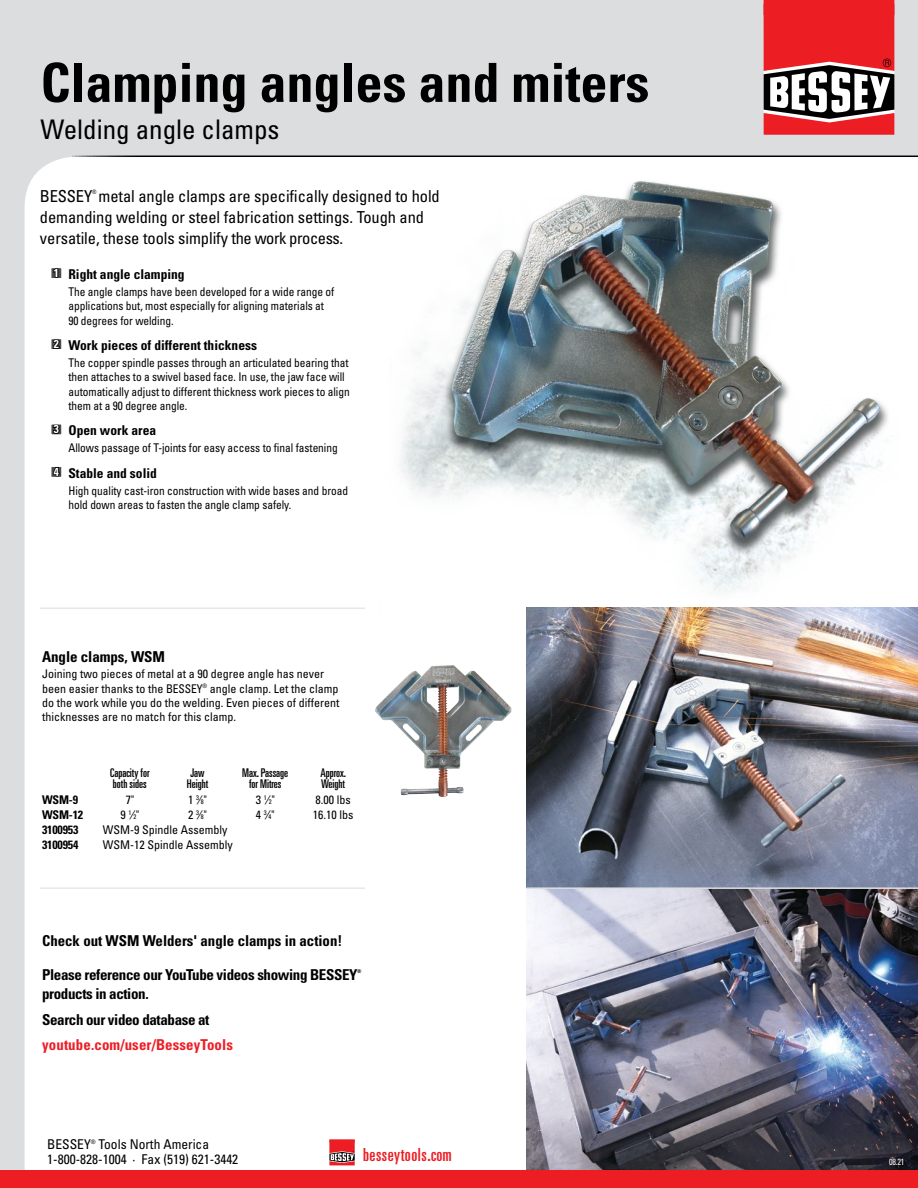
<style>
.page{position:relative;width:918px;height:1188px;background:#fff}
.page>*{position:absolute;margin:0;border:0;box-sizing:border-box;transform-origin:0 0}
.t1{font:700 condensed 54px "Univers LT";color:#000}
.t2{font:condensed 27px "Univers LT";color:#000}
.t3{font:ultra-condensed 18px "Univers LT";letter-spacing:.03em;color:#ed1d24}
.t4{font:condensed 16.5px/21px "Univers LT";letter-spacing:-.005em;color:#000}
.t5{font:700 condensed 15px/26.2px "Univers LT";letter-spacing:-.025em;color:#000}
.t6{font:700 condensed 15px "Univers LT";color:#000}
.t7{font:700 condensed 15px "Univers LT";letter-spacing:.01em;color:#ed1d24}
.t8{font:700 condensed 15px "Univers LT";letter-spacing:-.005em;color:#000}
.t9{font:700 condensed 13.5px "Univers LT";color:#000}
.t10{font:condensed 13.5px/15px "Univers LT";color:#000}
.t11{font:condensed 12px/14.2px "Univers LT";letter-spacing:-.005em;color:#000;scale:.95 1}
.t12{font:condensed 12px/14.2px "Univers LT";letter-spacing:-.005em;color:#000}
.t13{font:ultra-condensed 12px/10.5px "Univers LT";color:#000}
.t14{font:700 condensed 12px "Univers LT";letter-spacing:-.015em;color:#000}
.t15{font:condensed 9px "Univers LT";color:#fff;scale:.9 1}
.t16{font:condensed 6.15px "Univers LT";color:#000;scale:.9 1}
.t17{font:700 condensed 5.25px "Univers LT";color:#000}
.s1{font-family:"Univers";font-size:11.55px;color:#fff}
.s2{font-size:6.6px}
</style>
<div class="page">
<img style="left:0;top:0;width:918px;height:1171px">
<hr style="left:68px;top:156px;width:850px;height:1px;background:#fff">
<div style="left:0;top:1171px;width:918px;height:17px;background:#ed1d24"></div>
<hr style="left:329px;top:1139px;width:26px;height:3px;background:#ed1d24">
<svg style="left:329px;top:1140px;width:26px;height:25px"></svg>
<div style="left:764px;top:0;width:130px;height:15px;background:#ed1d24"></div>
<svg style="left:764px;top:15px;width:130px;height:120px"></svg>
<img style="left:375px;top:665px;width:137px;height:132px">
<div style="left:51px;top:268px;width:11px;height:10px;background:#4d4d4f"></div>
<svg style="left:53px;top:269px;width:6px;height:8px"></svg>
<div style="left:51px;top:267px;width:11px;height:12px;border:1px solid #fff"></div>
<svg style="left:52px;top:338px;width:8px;height:10px"></svg>
<div style="left:51px;top:339px;width:11px;height:11px;border:1px solid #fff"></div>
<svg style="left:52px;top:423px;width:8px;height:10px"></svg>
<div style="left:51px;top:424px;width:11px;height:11px;border:1px solid #fff"></div>
<svg style="left:52px;top:459px;width:9px;height:17px"></svg>
<div style="left:51px;top:466px;width:11px;height:12px;border:1px solid #fff"></div>
<h1 class="t1" style="left:40px;top:50px;width:610px">Clamping angles and miters</h1>
<h2 class="t2" style="left:40px;top:113px;width:241px">Welding angle clamps</h2>
<p class="t16" style="left:92px;top:188px;width:6px">®</p>
<h3 class="t4" style="left:40px;top:207px;width:386px">demanding welding or steel fabrication settings. Tough and versatile, these tools simplify the work process.</h3>
<p class="t9" style="left:54px;top:266px;width:132px"><span class="s1">1</span> Right angle clamping</p>
<p class="t11" style="left:68px;top:285px;width:281px">The angle clamps have been developed for a wide range of applications but, most especially for aligning materials at<br>90 degrees for welding.</p>
<p class="t9" style="left:54px;top:337px;width:205px"><span class="s1">2</span> Work pieces of different thickness</p>
<p class="t11" style="left:68px;top:356px;width:298px">The copper spindle passes through an articulated bearing that then attaches to a swivel based face. In use, the jaw face will automatically adjust to different thickness work pieces to align them at a 90 degree angle.</p>
<p class="t9" style="left:54px;top:422px;width:104px"><span class="s1">3</span> Open work area</p>
<p class="t11" style="left:68px;top:441px;width:285px">Allows passage of T-joints for easy access to final fastening</p>
<p class="t9" style="left:54px;top:464px;width:105px"><span class="s1">4</span> Stable and solid</p>
<p class="t11" style="left:68px;top:483px;width:296px">High quality cast-iron construction with wide bases and broad hold down areas to fasten the angle clamp safely.</p>
<h3 class="t4" style="left:40px;top:186px;width:401px">BESSEY metal angle clamps are specifically designed to hold</h3>
<p class="t8" style="left:42px;top:648px;width:124px">Angle clamps, WSM</p>
<p class="t12" style="left:42px;top:667px;width:299px">Joining two pieces of metal at a 90 degree angle has never been easier thanks to the BESSEY<sup>®</sup> angle clamp. Let the clamp do the work while you do the welding. Even pieces of different thicknesses are no match for this clamp.</p>
<p class="t13" style="left:110px;top:768px;width:41px">Capacity for both sides</p>
<p class="t13" style="left:187px;top:768px;width:23px">Jaw<br>Height</p>
<p class="t13" style="left:242px;top:768px;width:47px;text-align:center">Max. Passage for Mitres</p>
<p class="t13" style="left:321px;top:768px;width:27px">Approx.<br>Weight</p>
<p class="t14" style="left:42px;top:792px;width:37px">WSM-9</p>
<p class="t12" style="left:126px;top:792px;width:10px">7"</p>
<p class="t12" style="left:188px;top:792px;width:20px">1 <sup>3</sup>⁄<span class="s2">8</span>"</p>
<p class="t12" style="left:256px;top:792px;width:20px">3 <sup>1</sup>⁄<span class="s2">2</span>"</p>
<p class="t12" style="left:315px;top:792px;width:37px">8.00 lbs</p>
<p class="t14" style="left:42px;top:807px;width:43px">WSM-12</p>
<p class="t12" style="left:120px;top:808px;width:20px">9 <sup>1</sup>⁄<span class="s2">2</span>"</p>
<p class="t12" style="left:188px;top:808px;width:20px">2 <sup>3</sup>⁄<span class="s2">8</span>"</p>
<p class="t12" style="left:256px;top:808px;width:20px">4 <sup>3</sup>⁄<span class="s2">4</span>"</p>
<p class="t12" style="left:313px;top:808px;width:42px">16.10 lbs</p>
<p class="t14" style="left:42px;top:823px;width:38px">3100953</p>
<p class="t12" style="left:103px;top:823px;width:126px">WSM-9 Spindle Assembly</p>
<p class="t14" style="left:42px;top:838px;width:38px">3100954</p>
<p class="t12" style="left:103px;top:838px;width:131px">WSM-12 Spindle Assembly</p>
<p class="t6" style="left:42px;top:932px;width:302px">Check out WSM Welders' angle clamps in action!</p>
<p class="t5" style="left:42px;top:961px;width:317px">Please reference our YouTube videos showing BESSEY</p>
<p class="t17" style="left:357px;top:968px;width:6px">®</p>
<p class="t5" style="left:42px;top:981px;width:169px">products in action.<br>Search our video database at</p>
<p class="t7" style="left:42px;top:1035px;width:192px">youtube.com/user/BesseyTools</p>
<p class="t10" style="left:47px;top:1137px;width:193px">BESSEY<sup>®</sup> Tools North America<br>1-800-828-1004 · Fax (519) 621-3442</p>
<h3 class="t3" style="left:363px;top:1145px;width:90px">besseytools.com</h3>
<p class="t15" style="left:889px;top:1157px;width:19px">08.21</p>
</div>
